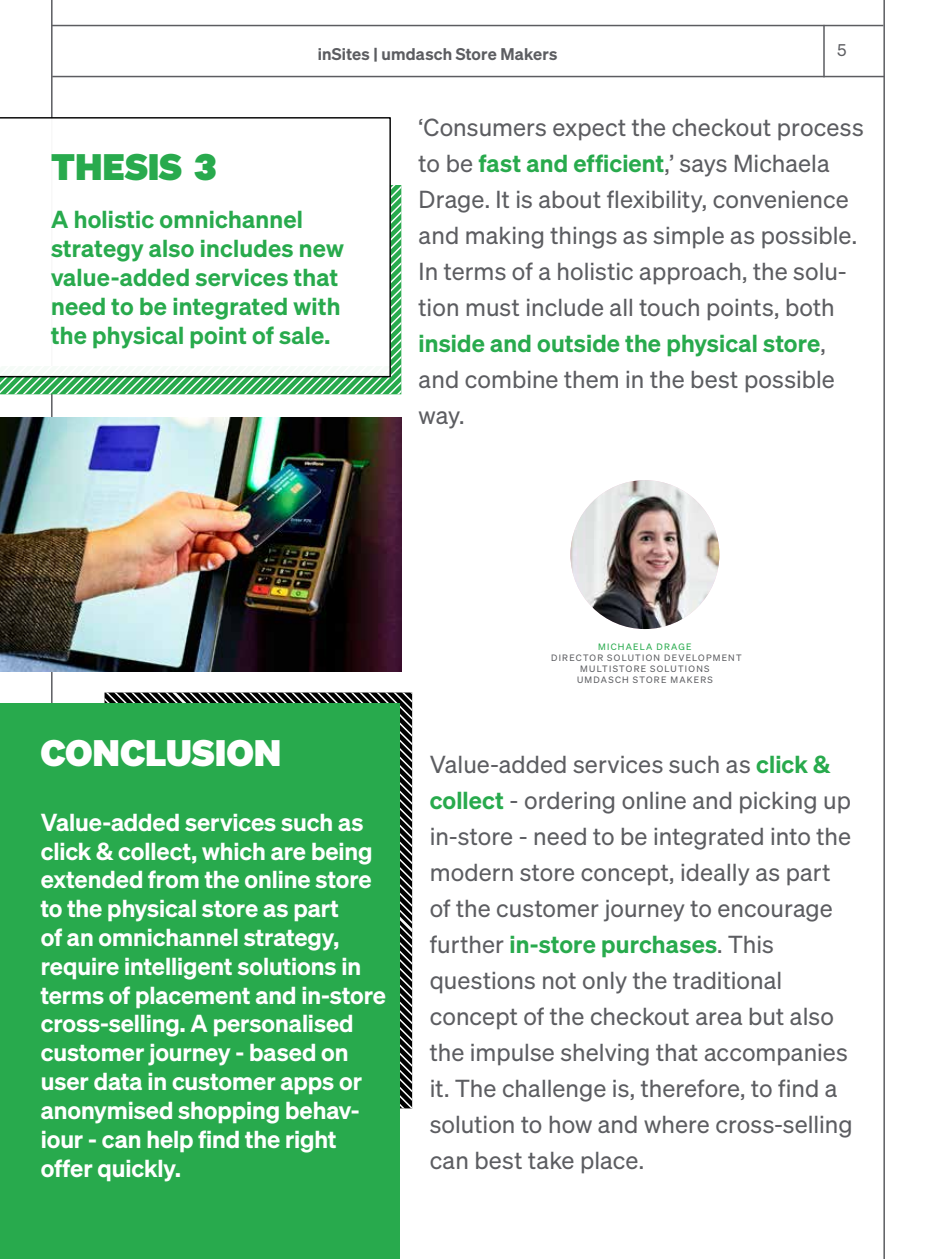
<style>
.page{position:relative;width:936px;height:1259px;background:#fff}
.page>*{position:absolute;margin:0;border:0;box-sizing:border-box;transform-origin:0 0}
.t1{font:36px "Sohne Extrafett";letter-spacing:.015em;color:#fff}
.t2{font:36px "Sohne Extrafett";letter-spacing:.01em;color:#28aa4d}
.t3{font:24px/36px "Sohne Buch";letter-spacing:.005em;color:#5c5d61}
.t4{font:600 24px/28.8px "Sohne";letter-spacing:-.005em;color:#fff}
.t5{font:600 24px/28.8px "Sohne";letter-spacing:.01em;color:#28aa4d}
.t6{font:600 16.5px "Sohne";letter-spacing:.015em;color:#5c5d61}
.t7{font:16.5px "Sohne Buch";color:#5c5d61}
.t8{font:9px/10.8px "Sohne Buch";letter-spacing:.14em;color:#5c5d61;text-align:center}
.t9{font:9px "Sohne Buch";letter-spacing:.14em;color:#28aa4d}
.s1{font-family:"Sohne";font-weight:600;color:#28aa4d}
.s2{font-family:"Sohne Buch";font-weight:400;color:#5c5d61}
</style>
<div class="page">
<hr style="left:52px;top:25px;width:831px;height:1px;background:#5c5d61">
<hr style="left:52px;top:76px;width:832px;height:1px;background:#5c5d61">
<hr style="left:823px;top:25px;width:1px;height:52px;background:#5c5d61">
<hr style="left:51px;top:0;width:2px;height:1259px;background:#5c5d61">
<hr style="left:883px;top:0;width:1px;height:1259px;background:#5c5d61">
<svg style="left:104px;top:692px;width:308px;height:416px"></svg>
<svg style="left:0;top:185px;width:401px;height:209px"></svg>
<svg style="left:0;top:117px;width:391px;height:260px"></svg>
<img style="left:0;top:417px;width:401px;height:254px">
<div style="left:0;top:704px;width:400px;height:555px;background:#28aa4d"></div>
<img style="left:570px;top:480px;width:149px;height:149px;border-radius:74px">
<p class="t6" style="left:318px;top:43px;width:241px">inSites | umdasch Store Makers</p>
<p class="t7" style="left:837px;top:41px;width:11px">5</p>
<h1 class="t2" style="left:51px;top:143px;width:167px">THESIS 3</h1>
<p class="t5" style="left:51px;top:205px;width:294px">A holistic omnichannel strategy also includes new value-added services that need to be integrated with the physical point of sale.</p>
<p class="t3" style="left:418px;top:109px;width:446px">‘Consumers expect the checkout process to be <span class="s1">fast and efficient</span>,’ says Michaela Drage. It is about flexibility, convenience and making things as simple as possible.<br>In terms of a holistic approach, the solu&shy;tion must include all touch points, both</p>
<p class="t5" style="left:418px;top:328px;width:408px">inside and outside the physical store<span class="s2">,</span></p>
<p class="t3" style="left:418px;top:361px;width:417px">and combine them in the best possible way.</p>
<h1 class="t1" style="left:41px;top:729px;width:242px">CONCLUSION</h1>
<p class="t4" style="left:41px;top:807px;width:347px">Value-added services such as click &amp; collect, which are being extended from the online store to the physical store as part<br>of an omnichannel strategy, require intelligent solutions in terms of placement and in-store cross-selling. A personalised customer journey - based on user data in customer apps or anonymised shopping behav&shy;iour - can help find the right offer quickly.</p>
<p class="t9" style="left:598px;top:642px;width:95px">MICHAELA DRAGE</p>
<p class="t8" style="left:551px;top:652px;width:192px">DIRECTOR SOLUTION DEVELOPMENT<br>MULTISTORE SOLUTIONS<br>UMDASCH STORE MAKERS</p>
<p class="t3" style="left:429px;top:745px;width:423px">Value-added services such as <span class="s1">click &amp; collect</span> - ordering online and picking up in-store - need to be integrated into the modern store concept, ideally as part of the customer journey to encourage</p>
<p class="t5" style="left:429px;top:929px;width:346px"><span class="s2">further</span> in-store purchases<span class="s2">. This</span></p>
<p class="t3" style="left:429px;top:961px;width:424px">questions not only the traditional concept of the checkout area but also the impulse shelving that accompanies it. The challenge is, therefore, to find a solution to how and where cross-selling can best take place.</p>
</div>
